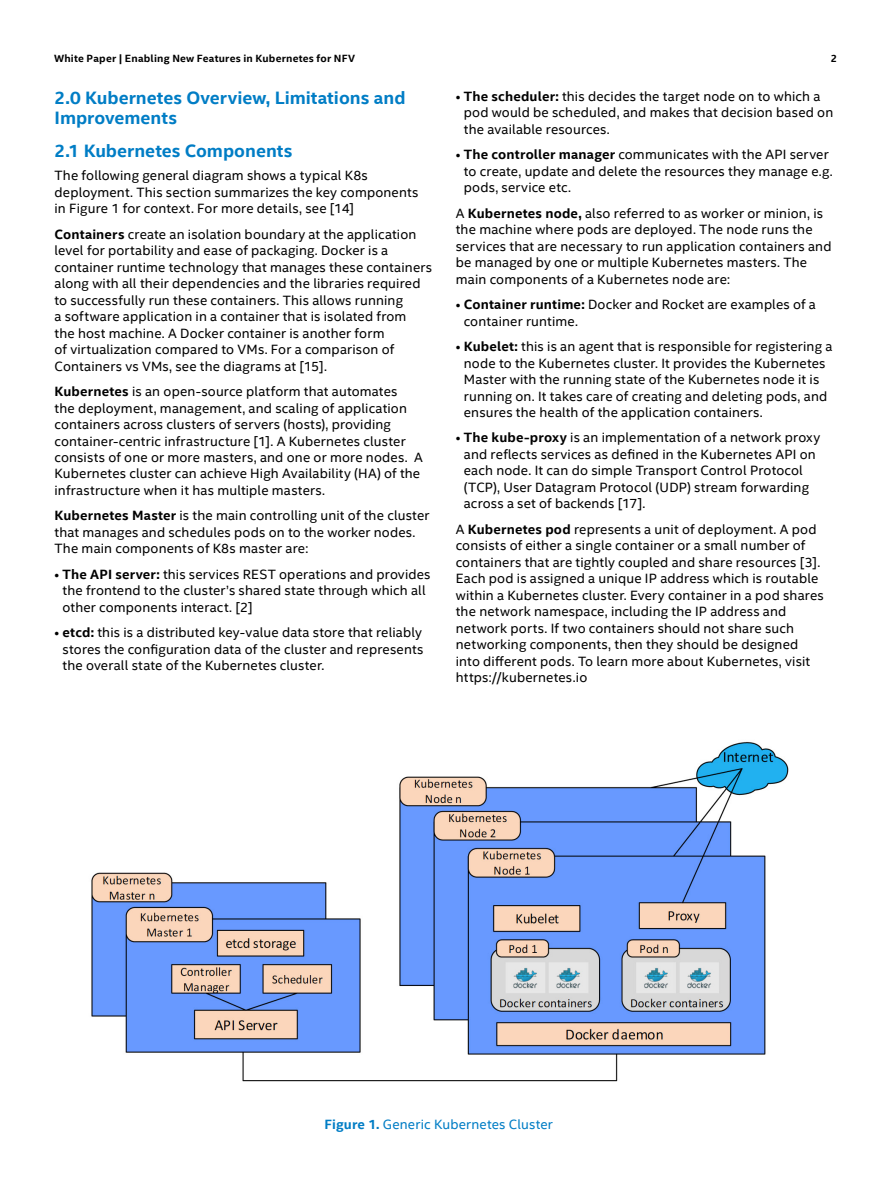
<style>
.page{position:relative;width:891px;height:1188px;background:#fff}
.page>*{position:absolute;margin:0;border:0;box-sizing:border-box;transform-origin:0 0}
.t1{font:700 18px/19.5px "Intel Clear";color:#007dc5}
.t2{font:13.5px/16.5px "Intel Clear";letter-spacing:.01em;color:#000}
.t3{font:13.5px "Intel Clear";letter-spacing:.015em;color:#007dc5}
.t4{font:700 10.5px "Intel Clear";letter-spacing:.02em;color:#000}
.s1{font-weight:700}
</style>
<div class="page">
<img style="left:91px;top:741px;width:698px;height:341px">
<p class="t4" style="left:54px;top:51px;width:303px">White Paper | Enabling New Features in Kubernetes for NFV</p>
<p class="t4" style="left:831px;top:51px;width:8px">2</p>
<h1 class="t1" style="left:55px;top:88px;width:352px">2.0 Kubernetes Overview, Limitations and<br>Improvements</h1>
<h1 class="t1" style="left:55px;top:140px;width:239px">2.1 Kubernetes Components</h1>
<p class="t2" style="left:55px;top:167px;width:365px">The following general diagram shows a typical K8s deployment. This section summarizes the key components in Figure 1 for context. For more details, see [14]</p>
<p class="t2" style="left:55px;top:225px;width:379px"><span class="s1">Containers</span> create an isolation boundary at the application level for portability and ease of packaging. Docker is a container runtime technology that manages these containers along with all their dependencies and the libraries required to successfully run these containers. This allows running<br>a software application in a container that is isolated from<br>the host machine. A Docker container is another form<br>of virtualization compared to VMs. For a comparison of Containers vs VMs, see the diagrams at [15].</p>
<p class="t2" style="left:55px;top:383px;width:370px"><span class="s1">Kubernetes</span> is an open-source platform that automates<br>the deployment, management, and scaling of application containers across clusters of servers (hosts), providing container-centric infrastructure [1]. A Kubernetes cluster consists of one or more masters, and one or more nodes. A Kubernetes cluster can achieve High Availability (HA) of the infrastructure when it has multiple masters.</p>
<p class="t2" style="left:55px;top:507px;width:377px"><span class="s1">Kubernetes Master</span> is the main controlling unit of the cluster that manages and schedules pods on to the worker nodes.<br>The main components of K8s master are:</p>
<p class="t2" style="left:63px;top:565px;width:370px;text-indent:-8px">• <span class="s1">The API server:</span> this services REST operations and provides the frontend to the cluster’s shared state through which all other components interact. [2]</p>
<p class="t2" style="left:63px;top:624px;width:362px;text-align:justify;text-indent:-8px">• <span class="s1">etcd:</span> this is a distributed key-value data store that reliably stores the configuration data of the cluster and represents the overall state of the Kubernetes cluster.</p>
<p class="t2" style="left:464px;top:88px;width:371px;text-indent:-8px">• <span class="s1">The scheduler:</span> this decides the target node on to which a pod would be scheduled, and makes that decision based on the available resources.</p>
<p class="t2" style="left:464px;top:146px;width:370px;text-indent:-8px">• <span class="s1">The controller manager</span> communicates with the API server to create, update and delete the resources they manage e.g. pods, service etc.</p>
<p class="t2" style="left:456px;top:204px;width:377px">A <span class="s1">Kubernetes node,</span> also referred to as worker or minion, is the machine where pods are deployed. The node runs the services that are necessary to run application containers and be managed by one or multiple Kubernetes masters. The main components of a Kubernetes node are:</p>
<p class="t2" style="left:464px;top:296px;width:354px;text-indent:-8px">• <span class="s1">Container runtime:</span> Docker and Rocket are examples of a container runtime.</p>
<p class="t2" style="left:464px;top:338px;width:370px;text-indent:-8px">• <span class="s1">Kubelet:</span> this is an agent that is responsible for registering a node to the Kubernetes cluster. It provides the Kubernetes Master with the running state of the Kubernetes node it is running on. It takes care of creating and deleting pods, and ensures the health of the application containers.</p>
<p class="t2" style="left:464px;top:429px;width:358px;text-indent:-8px">• <span class="s1">The kube-proxy</span> is an implementation of a network proxy and reflects services as defined in the Kubernetes API on each node. It can do simple Transport Control Protocol (TCP), User Datagram Protocol (UDP) stream forwarding across a set of backends [17].</p>
<p class="t2" style="left:456px;top:520px;width:370px">A <span class="s1">Kubernetes pod</span> represents a unit of deployment. A pod consists of either a single container or a small number of containers that are tightly coupled and share resources [3].<br>Each pod is assigned a unique IP address which is routable within a Kubernetes cluster. Every container in a pod shares the network namespace, including the IP address and network ports. If two containers should not share such networking components, then they should be designed into different pods. To learn more about Kubernetes, visit https://kubernetes.io</p>
<p class="t3" style="left:325px;top:1115px;width:230px"><span class="s1">Figure 1.</span> Generic Kubernetes Cluster</p>
</div>
